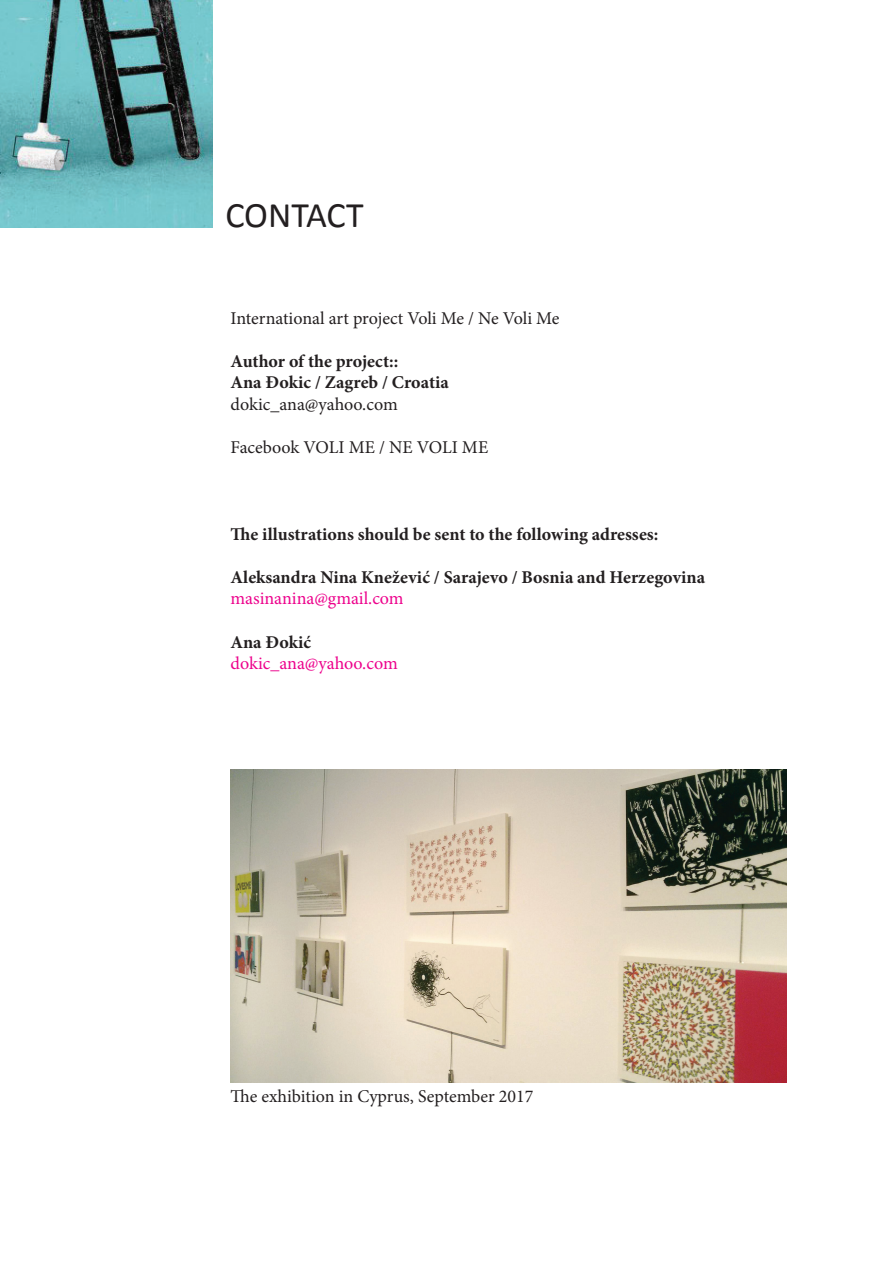
<style>
.page{position:relative;width:893px;height:1263px;background:#fff}
.page>*{position:absolute;margin:0;border:0;box-sizing:border-box;transform-origin:0 0}
.t1{font:36px "Calibri";letter-spacing:-.005em;color:#231f20}
.t2{font:700 18px/21.6px "Minion Pro";color:#231f20}
.t3{font:18px "Minion Pro";color:#231f20}
.t4{font:18px "Minion Pro";color:#ed028c}
</style>
<div class="page">
<img style="left:0;top:0;width:213px;height:227px">
<img style="left:231px;top:769px;width:556px;height:313px">
<h1 class="t1" style="left:225px;top:192px;width:140px">CONTACT</h1>
<p class="t3" style="left:231px;top:306px;width:330px">International art project Voli Me / Ne Voli Me</p>
<p class="t2" style="left:231px;top:350px;width:220px">Author of the project::<br>Ana Đokic / Zagreb / Croatia</p>
<p class="t3" style="left:231px;top:392px;width:169px">dokic_ana@yahoo.com</p>
<p class="t3" style="left:231px;top:435px;width:259px">Facebook VOLI ME / NE VOLI ME</p>
<p class="t2" style="left:231px;top:523px;width:429px">The illustrations should be sent to the following adresses:</p>
<p class="t2" style="left:231px;top:566px;width:476px">Aleksandra Nina Knežević / Sarajevo / Bosnia and Herzegovina</p>
<p class="t4" style="left:231px;top:587px;width:175px">masinanina@gmail.com</p>
<p class="t2" style="left:231px;top:631px;width:82px">Ana Đokić</p>
<p class="t4" style="left:231px;top:651px;width:169px">dokic_ana@yahoo.com</p>
<p class="t3" style="left:231px;top:1084px;width:304px">The exhibition in Cyprus, September 2017</p>
</div>
